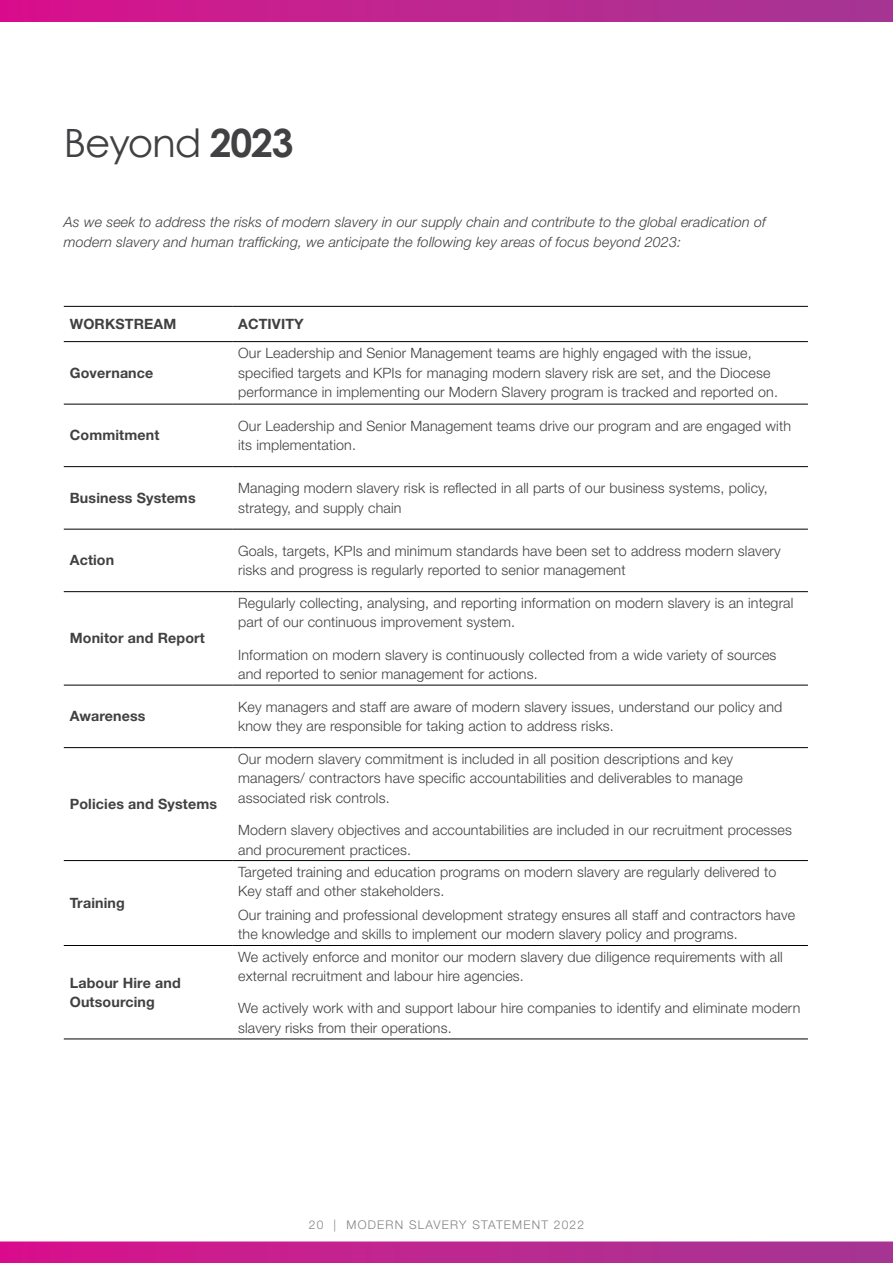
<style>
.page{position:relative;width:893px;height:1263px;background:#fff}
.page>*{position:absolute;margin:0;border:0;box-sizing:border-box;transform-origin:0 0}
.t1{font:39px "Century Gothic";letter-spacing:-.03em;color:#414042}
.t2{font:300 14.25px/19.5px "Helvetica Neue LT Std";letter-spacing:.01em;color:#414042}
.t3{font:italic 300 14.25px/19.5px "Helvetica Neue LT Std";letter-spacing:.01em;color:#414042}
.t4{font:700 14.25px/19.5px "Helvetica Neue LT Std";letter-spacing:.01em;color:#414042}
.t5{font:300 12px "Helvetica Neue LT Std";letter-spacing:.1em;color:#808285}
.s1{font-weight:700}
</style>
<div class="page">
<hr style="left:64px;top:306px;width:168px;height:1px;background:#000">
<hr style="left:232px;top:306px;width:576px;height:1px;background:#000">
<hr style="left:64px;top:341px;width:168px;height:1px;background:#000">
<hr style="left:232px;top:341px;width:576px;height:1px;background:#000">
<hr style="left:64px;top:404px;width:168px;height:1px;background:#000">
<hr style="left:232px;top:404px;width:576px;height:1px;background:#000">
<hr style="left:64px;top:466px;width:168px;height:1px;background:#000">
<hr style="left:232px;top:466px;width:576px;height:1px;background:#000">
<hr style="left:64px;top:529px;width:168px;height:1px;background:#000">
<hr style="left:232px;top:529px;width:576px;height:1px;background:#000">
<hr style="left:64px;top:591px;width:168px;height:1px;background:#000">
<hr style="left:232px;top:591px;width:576px;height:1px;background:#000">
<hr style="left:64px;top:685px;width:168px;height:1px;background:#000">
<hr style="left:232px;top:685px;width:576px;height:1px;background:#000">
<hr style="left:64px;top:747px;width:168px;height:1px;background:#000">
<hr style="left:232px;top:747px;width:576px;height:1px;background:#000">
<hr style="left:64px;top:860px;width:168px;height:1px;background:#000">
<hr style="left:232px;top:860px;width:576px;height:1px;background:#000">
<hr style="left:64px;top:945px;width:168px;height:1px;background:#000">
<hr style="left:232px;top:945px;width:576px;height:1px;background:#000">
<hr style="left:64px;top:1039px;width:168px;height:1px;background:#000">
<hr style="left:232px;top:1039px;width:576px;height:1px;background:#000">
<svg style="left:0;top:1241px;width:893px;height:22px"></svg>
<div style="left:0;top:0;width:893px;height:21px;background:linear-gradient(to right,#d8128c,#a33893)"></div>
<h1 class="t1" style="left:64px;top:115px;width:231px">Beyond <span class="s1">2023</span></h1>
<p class="t3" style="left:64px;top:212px;width:703px">As we seek to address the risks of modern slavery in our supply chain and contribute to the global eradication of modern slavery and human trafficking, we anticipate the following key areas of focus beyond 2023:</p>
<p class="t4" style="left:70px;top:314px;width:108px">WORKSTREAM</p>
<p class="t4" style="left:238px;top:314px;width:67px">ACTIVITY</p>
<p class="t4" style="left:70px;top:363px;width:85px">Governance</p>
<p class="t2" style="left:238px;top:343px;width:541px">Our Leadership and Senior Management teams are highly engaged with the issue, specified targets and KPIs for managing modern slavery risk are set, and the Diocese performance in implementing our Modern Slavery program is tracked and reported on.</p>
<p class="t4" style="left:70px;top:425px;width:91px">Commitment</p>
<p class="t2" style="left:238px;top:416px;width:554px">Our Leadership and Senior Management teams drive our program and are engaged with its implementation.</p>
<p class="t4" style="left:70px;top:488px;width:127px">Business Systems</p>
<p class="t2" style="left:238px;top:478px;width:531px">Managing modern slavery risk is reflected in all parts of our business systems, policy, strategy, and supply chain</p>
<p class="t4" style="left:70px;top:550px;width:46px">Action</p>
<p class="t2" style="left:238px;top:541px;width:544px">Goals, targets, KPIs and minimum standards have been set to address modern slavery risks and progress is regularly reported to senior management</p>
<p class="t4" style="left:70px;top:628px;width:137px">Monitor and Report</p>
<p class="t2" style="left:238px;top:593px;width:557px">Regularly collecting, analysing, and reporting information on modern slavery is an integral part of our continuous improvement system.</p>
<p class="t2" style="left:238px;top:644px;width:540px">Information on modern slavery is continuously collected from a wide variety of sources and reported to senior management for actions.</p>
<p class="t4" style="left:70px;top:706px;width:77px">Awareness</p>
<p class="t2" style="left:238px;top:696px;width:546px">Key managers and staff are aware of modern slavery issues, understand our policy and know they are responsible for taking action to address risks.</p>
<p class="t4" style="left:70px;top:794px;width:149px">Policies and Systems</p>
<p class="t4" style="left:70px;top:893px;width:57px">Training</p>
<p class="t4" style="left:70px;top:972px;width:112px">Labour Hire and<br>Outsourcing</p>
<p class="t2" style="left:238px;top:749px;width:506px">Our modern slavery commitment is included in all position descriptions and key managers/ contractors have specific accountabilities and deliverables to manage associated risk controls.</p>
<p class="t2" style="left:238px;top:820px;width:555px">Modern slavery objectives and accountabilities are included in our recruitment processes and procurement practices.</p>
<p class="t2" style="left:238px;top:861px;width:540px">Targeted training and education programs on modern slavery are regularly delivered to<br>Key staff and other stakeholders.</p>
<p class="t2" style="left:238px;top:905px;width:559px">Our training and professional development strategy ensures all staff and contractors have the knowledge and skills to implement our modern slavery policy and programs.</p>
<p class="t2" style="left:238px;top:946px;width:546px">We actively enforce and monitor our modern slavery due diligence requirements with all external recruitment and labour hire agencies.</p>
<p class="t2" style="left:238px;top:998px;width:564px">We actively work with and support labour hire companies to identify and eliminate modern slavery risks from their operations.</p>
<p class="t5" style="left:309px;top:1218px;width:277px">20 | MODERN SLAVERY STATEMENT 2022</p>
</div>
